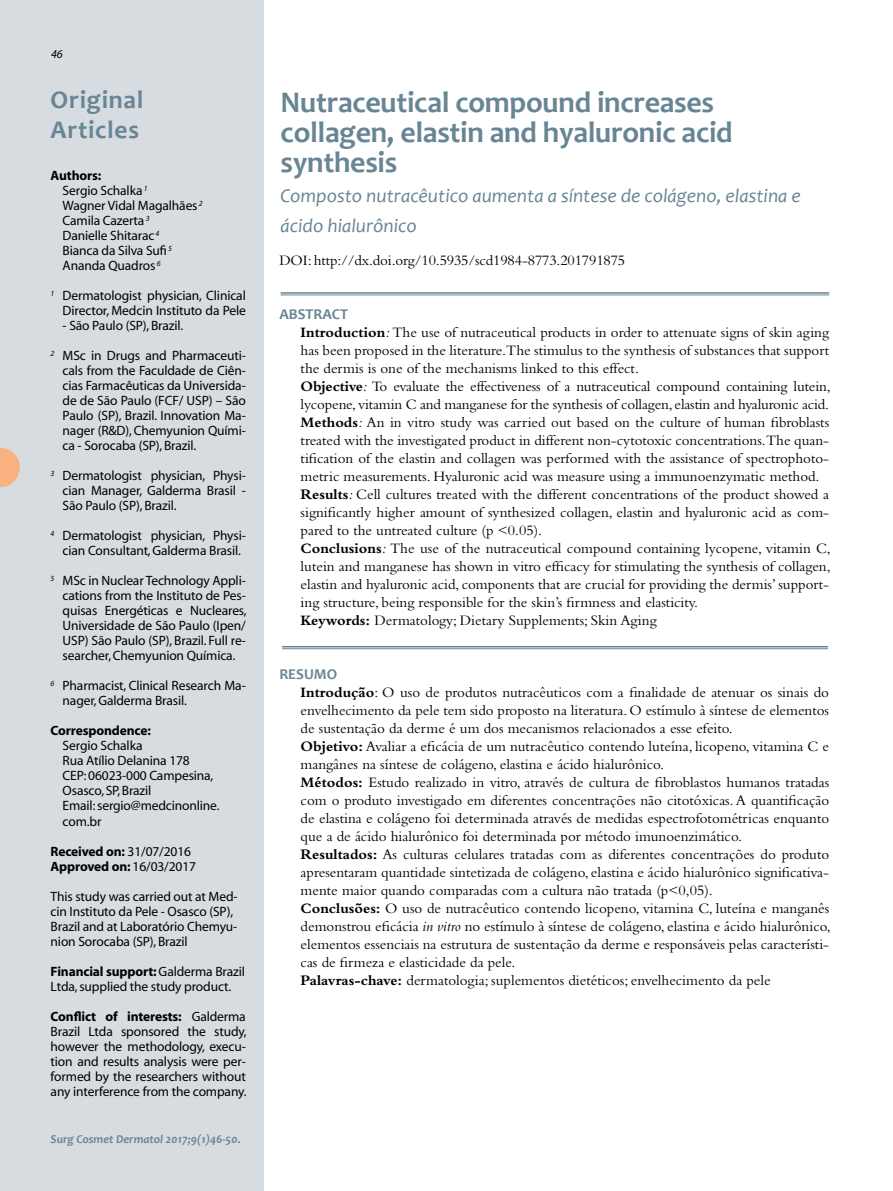
<style>
.page{position:relative;width:893px;height:1191px;background:#fff}
.page>*{position:absolute;margin:0;border:0;box-sizing:border-box;transform-origin:0 0}
.t1{font:700 30px/30px "Candara";letter-spacing:-.01em;color:#688594}
.t2{font:700 25.5px/30px "Candara";letter-spacing:.03em;color:#688594}
.t3{font:italic 19.5px/30px "Candara";color:#688594}
.t4{font:15px/18px "Bembo";color:#000}
.t5{font:700 15px "Candara";color:#688594}
.t6{font:13.5px/15px "Myriad";letter-spacing:-.01em;color:#000}
.t7{font:700 13.5px/15px "Myriad";letter-spacing:-.01em;color:#000}
.t8{font:italic 700 12px "Candara";color:#688594}
.t9{font:italic 12px "Myriad";color:#000}
.s1{font-weight:700}
.s2{font-weight:400}
.s3{font-style:italic}
</style>
<div class="page">
<div style="left:0;top:0;width:263px;height:1191px;background:#d7dce0"></div>
<hr style="left:281px;top:292px;width:548px;height:2px;background:#688594">
<hr style="left:281px;top:295px;width:548px;height:1px;background:#688594">
<hr style="left:282px;top:646px;width:546px;height:1px;background:#688594">
<hr style="left:282px;top:648px;width:546px;height:1px;background:#688594">
<svg style="left:0;top:448px;width:20px;height:39px"></svg>
<p class="t9" style="left:51px;top:48px;width:13px">46</p>
<h2 class="t2" style="left:51px;top:84px;width:94px">Original<br>Articles</h2>
<p class="t6" style="left:63px;top:169px;width:142px;text-indent:-12px"><span class="s1">Authors:<br></span>Sergio Schalka <sup>1<br></sup>Wagner Vidal Magalhães <sup>2<br></sup>Camila Cazerta <sup>3<br></sup>Danielle Shitarac <sup>4<br></sup>Bianca da Silva Sufi <sup>5<br></sup>Ananda Quadros <sup>6</sup></p>
<p class="t6" style="left:51px;top:289px;width:197px;text-align:right"><sup>1</sup> Dermatologist physician, Clinical<br>Director, Medcin Instituto da Pele</p>
<p class="t6" style="left:63px;top:319px;width:122px">- São Paulo (SP), Brazil.</p>
<p class="t6" style="left:63px;top:349px;width:185px;text-align:justify;text-indent:-12px"><sup>2</sup> MSc in Drugs and Pharmaceuti&shy;cals from the Faculdade de Ciên&shy;cias Farmacêuticas da Universida&shy;de de São Paulo (FCF/ USP) – São Paulo (SP), Brazil. Innovation Ma&shy;nager (R&amp;D), Chemyunion Quími&shy;ca - Sorocaba (SP), Brazil.</p>
<p class="t6" style="left:63px;top:469px;width:185px;text-align:justify;text-indent:-12px"><sup>3</sup> Dermatologist physician, Physi&shy;cian Manager, Galderma Brasil - São Paulo (SP), Brazil.</p>
<p class="t6" style="left:51px;top:529px;width:197px;text-align:center"><sup>4</sup> Dermatologist physician, Physi&shy;cian Consultant, Galderma Brasil.</p>
<p class="t6" style="left:63px;top:574px;width:186px;text-align:justify;text-indent:-12px"><sup>5</sup> MSc in Nuclear Technology Appli&shy;cations from the Instituto de Pes&shy;quisas Energéticas e Nucleares, Universidade de São Paulo (Ipen/ USP) São Paulo (SP), Brazil. Full re&shy;searcher, Chemyunion Química.</p>
<p class="t6" style="left:63px;top:679px;width:185px;text-indent:-12px"><sup>6</sup> Pharmacist, Clinical Research Ma&shy;nager, Galderma Brasil.</p>
<p class="t7" style="left:51px;top:724px;width:102px">Correspondence:</p>
<p class="t6" style="left:63px;top:739px;width:158px">Sergio Schalka<br>Rua Atílio Delanina 178<br>CEP: 06023-000 Campesina,<br>Osasco, SP, Brazil<br>Email: sergio@medcinonline. com.br</p>
<p class="t7" style="left:51px;top:844px;width:147px">Received on: <span class="s2">31/07/2016<br></span>Approved on: <span class="s2">16/03/2017</span></p>
<p class="t6" style="left:51px;top:889px;width:189px">This study was carried out at Med&shy;cin Instituto da Pele - Osasco (SP),<br>Brazil and at Laboratório Chemyu&shy;nion Sorocaba (SP), Brazil</p>
<p class="t6" style="left:51px;top:964px;width:196px"><span class="s1">Financial support:</span> Galderma Brazil<br>Ltda, supplied the study product.</p>
<p class="t6" style="left:51px;top:1009px;width:198px;text-align:justify"><span class="s1">Conflict of interests:</span> Galderma Brazil Ltda sponsored the study, however the methodology, execu&shy;tion and results analysis were per&shy;formed by the researchers without any interference from the company.</p>
<p class="t8" style="left:51px;top:1131px;width:192px">Surg Cosmet Dermatol 2017;9(1)46-50.</p>
<h1 class="t1" style="left:281px;top:87px;width:454px">Nutraceutical compound increases collagen, elastin and hyaluronic acid synthesis</h1>
<h3 class="t3" style="left:281px;top:180px;width:522px">Composto nutracêutico aumenta a síntese de colágeno, elastina e ácido hialurônico</h3>
<p class="t4" style="left:279px;top:251px;width:347px">DOI: http://dx.doi.org/10.5935/scd1984-8773.201791875</p>
<p class="t5" style="left:279px;top:304px;width:70px">ABSTRACT</p>
<p class="t4" style="left:301px;top:323px;width:532px"><span class="s1">Introduction</span><span class="s3">:</span> The use of nutraceutical products in order to attenuate signs of skin aging has been proposed in the literature.The stimulus to the synthesis of substances that support the dermis is one of the mechanisms linked to this effect.<br><span class="s1">Objective</span><span class="s3">:</span> To evaluate the effectiveness of a nutraceutical compound containing lutein, lycopene, vitamin C and manganese for the synthesis of collagen, elastin and hyaluronic acid.<br><span class="s1">Methods</span><span class="s3">:</span> An in vitro study was carried out based on the culture of human fibroblasts treated with the investigated product in different non-cytotoxic concentrations.The quan&shy;tification of the elastin and collagen was performed with the assistance of spectrophoto&shy;metric measurements. Hyaluronic acid was measure using a immunoenzymatic method.<br><span class="s1">Results</span><span class="s3">:</span> Cell cultures treated with the different concentrations of the product showed a significantly higher amount of synthesized collagen, elastin and hyaluronic acid as com&shy;pared to the untreated culture (p &lt;0.05).<br><span class="s1">Conclusions</span><span class="s3">:</span> The use of the nutraceutical compound containing lycopene, vitamin C, lutein and manganese has shown in vitro efficacy for stimulating the synthesis of collagen, elastin and hyaluronic acid, components that are crucial for providing the dermis’ support&shy;ing structure, being responsible for the skin’s firmness and elasticity.<br><span class="s1">Keywords:</span> Dermatology; Dietary Supplements; Skin Aging</p>
<p class="t5" style="left:279px;top:664px;width:59px">RESUMO</p>
<p class="t4" style="left:301px;top:683px;width:532px"><span class="s1">Introdução</span>: O uso de produtos nutracêuticos com a finalidade de atenuar os sinais do envelhecimento da pele tem sido proposto na literatura. O estímulo à síntese de elementos de sustentação da derme é um dos mecanismos relacionados a esse efeito.<br><span class="s1">Objetivo:</span> Avaliar a eficácia de um nutracêutico contendo luteína, licopeno, vitamina C e mangânes na síntese de colágeno, elastina e ácido hialurônico.<br><span class="s1">Métodos:</span> Estudo realizado in vitro, através de cultura de fibroblastos humanos tratadas com o produto investigado em diferentes concentrações não citotóxicas. A quantificação de elastina e colágeno foi determinada através de medidas espectrofotométricas enquanto que a de ácido hialurônico foi determinada por método imunoenzimático.<br><span class="s1">Resultados:</span> As culturas celulares tratadas com as diferentes concentrações do produto apresentaram quantidade sintetizada de colágeno, elastina e ácido hialurônico significativa&shy;mente maior quando comparadas com a cultura não tratada (p&lt;0,05).<br><span class="s1">Conclusões:</span> O uso de nutracêutico contendo licopeno, vitamina C, luteína e manganês demonstrou eficácia <span class="s3">in vitro</span> no estímulo à síntese de colágeno, elastina e ácido hialurônico, elementos essenciais na estrutura de sustentação da derme e responsáveis pelas característi&shy;cas de firmeza e elasticidade da pele.<br><span class="s1">Palavras-chave:</span> dermatologia; suplementos dietéticos; envelhecimento da pele</p>
</div>
